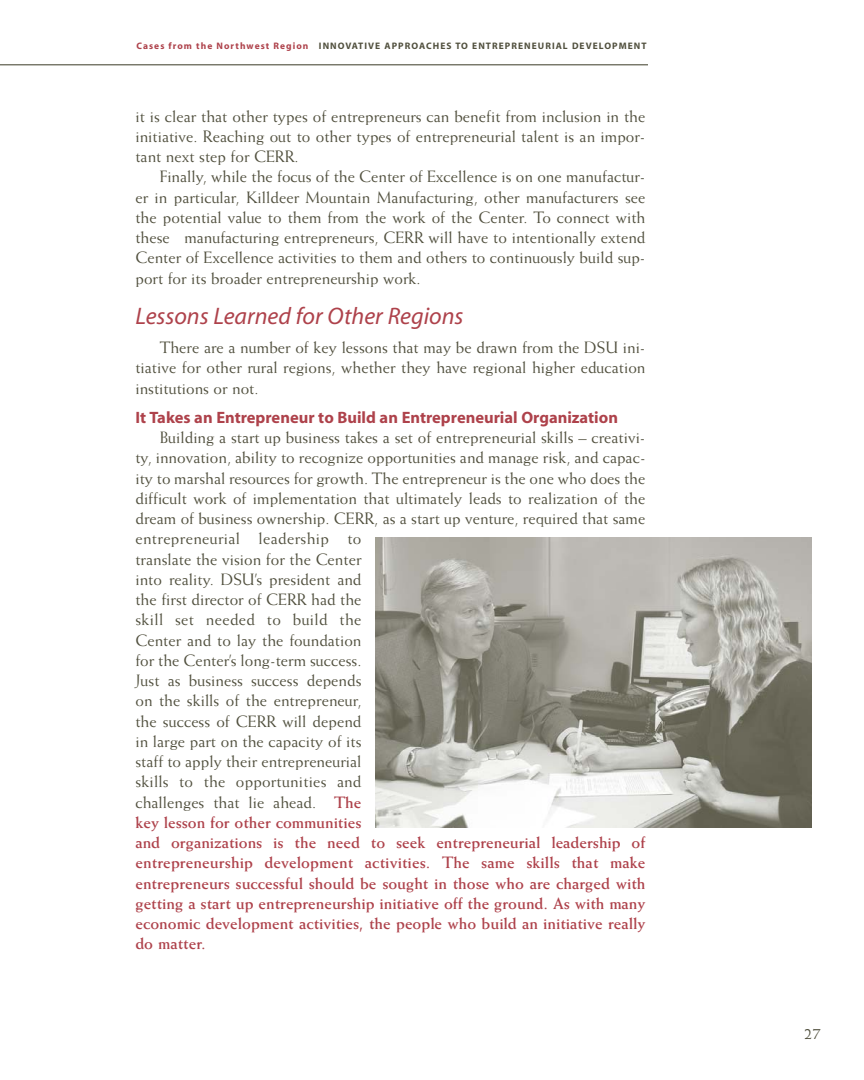
<style>
.page{position:relative;width:864px;height:1080px;background:#fff}
.page>*{position:absolute;margin:0;border:0;box-sizing:border-box;transform-origin:0 0}
.t1{font:italic 24px "Myriad";color:#ae424b}
.t2{font:16.5px/20.2px "Weiss";color:#51503e;text-align:justify}
.t3{font:700 16.5px "Myriad";color:#ae424b}
.t4{font:700 9.45px "Myriad";letter-spacing:.11em;color:#51503e}
.s1{color:#ae424b}
.s2{font-weight:700;color:#ae424b}
</style>
<div class="page">
<hr style="left:0;top:64px;width:648px;height:1px;background:#51503e">
<img style="left:375px;top:537px;width:437px;height:290px">
<p class="t4" style="left:137px;top:42px;width:512px"><span class="s1">Cases from the Northwest Region</span> INNOVATIVE APPROACHES TO ENTREPRENEURIAL DEVELOPMENT</p>
<p class="t2" style="left:135px;top:107px;width:512px">it is clear that other types of entrepreneurs can benefit from inclusion in the initiative. Reaching out to other types of entrepreneurial talent is an impor&shy;tant next step for CERR.</p>
<p class="t2" style="left:135px;top:168px;width:512px;text-indent:24px">Finally, while the focus of the Center of Excellence is on one manufactur&shy;er in particular, Killdeer Mountain Manufacturing, other manufacturers see the potential value to them from the work of the Center. To connect with these manufacturing entrepreneurs, CERR will have to intentionally extend Center of Excellence activities to them and others to continuously build sup&shy;port for its broader entrepreneurship work.</p>
<h1 class="t1" style="left:135px;top:307px;width:330px">Lessons Learned for Other Regions</h1>
<p class="t2" style="left:135px;top:339px;width:512px;text-indent:24px">There are a number of key lessons that may be drawn from the DSU ini&shy;tiative for other rural regions, whether they have regional higher education institutions or not.</p>
<p class="t3" style="left:135px;top:411px;width:484px">It Takes an Entrepreneur to Build an Entrepreneurial Organization</p>
<p class="t2" style="left:135px;top:429px;width:512px;text-align:left;text-indent:24px">Building a start up business takes a set of entrepreneurial skills – creativi&shy;ty, innovation, ability to recognize opportunities and manage risk, and capac&shy;ity to marshal resources for growth. The entrepreneur is the one who does the difficult work of implementation that ultimately leads to realization of the dream of business ownership. CERR, as a start up venture, required that same entrepreneurial leadership to<br>translate the vision for the Center<br>into reality. DSU’s president and<br>the first director of CERR had the<br>skill set needed to build the<br>Center and to lay the foundation<br>for the Center’s long-term success.<br>Just as business success depends<br>on the skills of the entrepreneur,<br>the success of CERR will depend<br>in large part on the capacity of its<br>staff to apply their entrepreneurial<br>skills to the opportunities and<br>challenges that lie ahead. <span class="s2">The<br>key lesson for other communities<br>and organizations is the need to seek entrepreneurial leadership of entrepreneurship development activities. The same skills that make entrepreneurs successful should be sought in those who are charged with getting a start up entrepreneurship initiative off the ground. As with many economic development activities, the people who build an initiative really do matter.</span></p>
<p class="t2" style="left:804px;top:1024px;width:18px">27</p>
</div>
